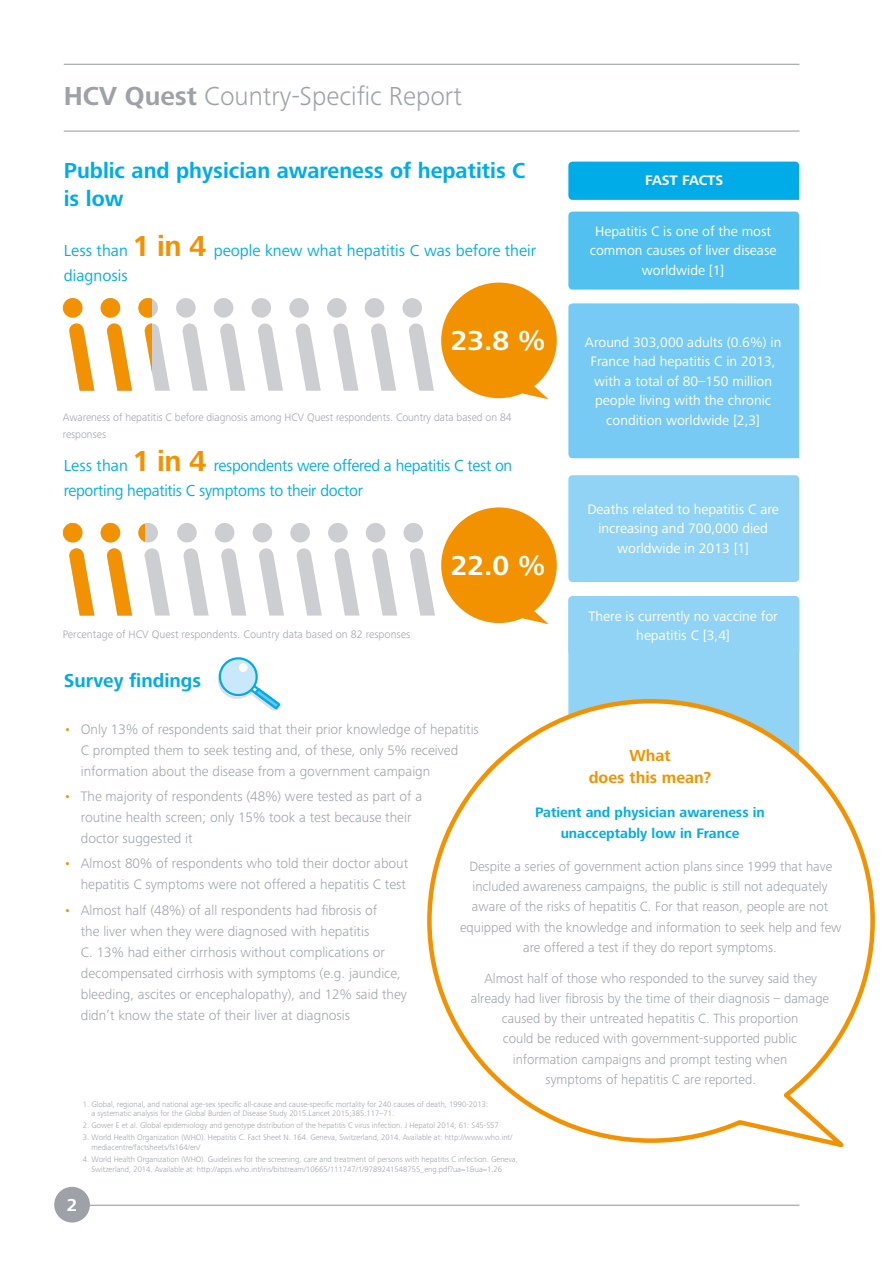
<style>
.page{position:relative;width:893px;height:1263px;background:#fff}
.page>*{position:absolute;margin:0;border:0;box-sizing:border-box;transform-origin:0 0}
.t1{font:700 28.5px "Frutiger Next LTW1 G";color:#fff}
.t2{font:300 27px "Frutiger Next LTW1 G";color:#9ea2a8}
.t3{font:700 22.5px/28.5px "Frutiger Next LTW1 G";color:#00ace8}
.t4{font:700 19.5px "Frutiger Next LTW1 G";color:#00ace8}
.t5{font:700 18px "Frutiger Next LTW1 G";color:#fff}
.t6{font:16.5px/25.5px "Frutiger Next LTW1 G";letter-spacing:-.02em;color:#00ace8}
.t7{font:16.5px/25.5px "Frutiger Next LTW1 G";color:#00ace8}
.t8{font:700 16.5px/22.5px "Frutiger Next LTW1 G";color:#f39200;text-align:center}
.t9{font:300 14.25px/21px "Frutiger Next LTW1 G";color:#9ea2a8}
.t10{font:14.25px/19.5px "Frutiger Next LTW1 G";color:#fff;text-align:center}
.t11{font:700 14.25px/21px "Frutiger Next LTW1 G";color:#00ace8;text-align:center}
.t12{font:700 14.25px "Frutiger Next LTW1 G";letter-spacing:-.01em;color:#fff}
.t13{font:300 13.8px/20.2px "Frutiger Next LTW1 G";color:#9ea2a8;text-align:center}
.t14{font:300 11.25px/16.5px "Frutiger Next LTW1 G";color:#9ea2a8}
.t15{font:300 8.25px/9.9px "Frutiger Next LTW1 G";color:#9ea2a8}
.s1{font-weight:700}
.s2{font-weight:700;font-size:30px;color:#f39200}
.s3{color:#f39200}
</style>
<div class="page">
<div style="left:54px;top:1187px;width:36px;height:35px;background:#9ea2a8;border-radius:50%"></div>
<hr style="left:86px;top:1205px;width:713px;height:1px;background:#9ea2a8">
<hr style="left:64px;top:131px;width:735px;height:1px;background:#9ea2a8">
<hr style="left:64px;top:64px;width:735px;height:1px;background:#9ea2a8">
<svg style="left:218px;top:657px;width:63px;height:54px"></svg>
<div style="left:568px;top:596px;width:231px;height:101px;background:#91d3f5"></div>
<div style="left:568px;top:212px;width:231px;height:78px;background:#52c1f0"></div>
<div style="left:568px;top:303px;width:231px;height:155px;background:#76caf3"></div>
<div style="left:568px;top:475px;width:231px;height:107px;background:#91d3f5;border-radius:4px"></div>
<div style="left:568px;top:596px;width:231px;height:60px;background:#91d3f5;border-radius:4px"></div>
<div style="left:568px;top:162px;width:231px;height:38px;background:#00ace8"></div>
<svg style="left:427px;top:697px;width:448px;height:451px"></svg>
<svg style="left:251px;top:298px;width:107px;height:93px"></svg>
<svg style="left:364px;top:298px;width:32px;height:93px"></svg>
<svg style="left:402px;top:298px;width:32px;height:93px"></svg>
<svg style="left:177px;top:523px;width:69px;height:93px"></svg>
<svg style="left:252px;top:523px;width:32px;height:93px"></svg>
<svg style="left:290px;top:523px;width:107px;height:93px"></svg>
<svg style="left:403px;top:523px;width:32px;height:93px"></svg>
<svg style="left:441px;top:283px;width:116px;height:116px"></svg>
<svg style="left:441px;top:507px;width:116px;height:117px"></svg>
<svg style="left:62px;top:298px;width:32px;height:93px"></svg>
<svg style="left:100px;top:298px;width:32px;height:93px"></svg>
<svg style="left:138px;top:298px;width:107px;height:93px"></svg>
<svg style="left:62px;top:522px;width:32px;height:94px"></svg>
<svg style="left:100px;top:522px;width:32px;height:94px"></svg>
<svg style="left:138px;top:523px;width:32px;height:93px"></svg>
<h2 class="t2" style="left:64px;top:80px;width:400px"><span class="s1">HCV Quest</span> Country-Specific Report</h2>
<h3 class="t3" style="left:64px;top:157px;width:463px">Public and physician awareness of hepatitis C is low</h3>
<h3 class="t7" style="left:64px;top:238px;width:474px">Less than <span class="s2">1 in 4</span> people knew what hepatitis C was before their diagnosis</h3>
<h1 class="t1" style="left:451px;top:325px;width:96px">23.8 %</h1>
<h3 class="t14" style="left:63px;top:409px;width:450px">Awareness of hepatitis C before diagnosis among HCV Quest respondents. Country data based on 84 responses</h3>
<h3 class="t6" style="left:64px;top:453px;width:450px">Less than <span class="s2">1 in 4</span> respondents were offered a hepatitis C test on reporting hepatitis C symptoms to their doctor</h3>
<h3 class="t14" style="left:63px;top:626px;width:349px">Percentage of HCV Quest respondents. Country data based on 82 responses</h3>
<h1 class="t1" style="left:451px;top:549px;width:96px">22.0 %</h1>
<h3 class="t12" style="left:645px;top:173px;width:80px">FAST FACTS</h3>
<h3 class="t10" style="left:590px;top:222px;width:188px">Hepatitis C is one of the most common causes of liver disease worldwide [1]</h3>
<h3 class="t10" style="left:585px;top:332px;width:198px">Around 303,000 adults (0.6%) in<br>France had hepatitis C in 2013, with a total of 80–150 million people living with the chronic condition worldwide [2,3]</h3>
<h3 class="t10" style="left:587px;top:500px;width:193px">Deaths related to hepatitis C are increasing and 700,000 died worldwide in 2013 [1]</h3>
<h3 class="t10" style="left:588px;top:607px;width:191px">There is currently no vaccine for hepatitis C [3,4]</h3>
<h3 class="t4" style="left:64px;top:669px;width:139px">Survey findings</h3>
<h3 class="t9" style="left:81px;top:718px;width:400px;text-indent:-17px"><span class="s3">•</span> Only 13% of respondents said that their prior knowledge of hepatitis<br>C prompted them to seek testing and, of these, only 5% received information about the disease from a government campaign</h3>
<h3 class="t9" style="left:81px;top:786px;width:343px;text-indent:-17px"><span class="s3">•</span> The majority of respondents (48%) were tested as part of a routine health screen; only 15% took a test because their doctor suggested it</h3>
<h3 class="t9" style="left:64px;top:853px;width:346px;text-align:right"><span class="s3">•</span> Almost 80% of respondents who told their doctor about hepatitis C symptoms were not offered a hepatitis C test</h3>
<p class="t9" style="left:81px;top:899px;width:328px;text-indent:-17px"><span class="s3">•</span> Almost half (48%) of all respondents had fibrosis of<br>the liver when they were diagnosed with hepatitis<br>C. 13% had either cirrhosis without complications or decompensated cirrhosis with symptoms (e.g. jaundice, bleeding, ascites or encephalopathy), and 12% said they didn’t know the state of their liver at diagnosis</p>
<h3 class="t8" style="left:589px;top:744px;width:124px">What<br>does this mean?</h3>
<h3 class="t11" style="left:535px;top:802px;width:231px">Patient and physician awareness in unacceptably low in France</h3>
<p class="t13" style="left:460px;top:856px;width:383px">Despite a series of government action plans since 1999 that have included awareness campaigns, the public is still not adequately aware of the risks of hepatitis C. For that reason, people are not equipped with the knowledge and information to seek help and few are offered a test if they do report symptoms.</p>
<p class="t13" style="left:471px;top:968px;width:360px">Almost half of those who responded to the survey said they already had liver fibrosis by the time of their diagnosis – damage caused by their untreated hepatitis C. This proportion<br>could be reduced with government-supported public information campaigns and prompt testing when<br>symptoms of hepatitis C are reported.</p>
<p class="t15" style="left:91px;top:1099px;width:398px;text-indent:-9px">1. Global, regional, and national age-sex specific all-cause and cause-specific mortality for 240 causes of death, 1990-2013: a systematic analysis for the Global Burden of Disease Study 2015.Lancet 2015;385:117–71.</p>
<p class="t15" style="left:83px;top:1121px;width:417px">2. Gower E et al. Global epidemiology and genotype distribution of the hepatitis C virus infection. J Hepatol 2014; 61: S45-S57</p>
<p class="t15" style="left:91px;top:1133px;width:422px;text-indent:-9px">3. World Health Organization (WHO). Hepatitis C. Fact Sheet N. 164. Geneva, Switzerland, 2014. Available at: http://www.who.int/ mediacentre/factsheets/fs164/en/</p>
<p class="t15" style="left:91px;top:1155px;width:428px;text-indent:-9px">4. World Health Organization (WHO). Guidelines for the screening, care and treatment of persons with hepatitis C infection. Geneva,<br>Switzerland, 2014. Available at: http://apps.who.int/iris/bitstream/10665/111747/1/9789241548755_eng.pdf?ua=1&amp;ua=1.26</p>
<h3 class="t5" style="left:67px;top:1194px;width:12px">2</h3>
</div>
